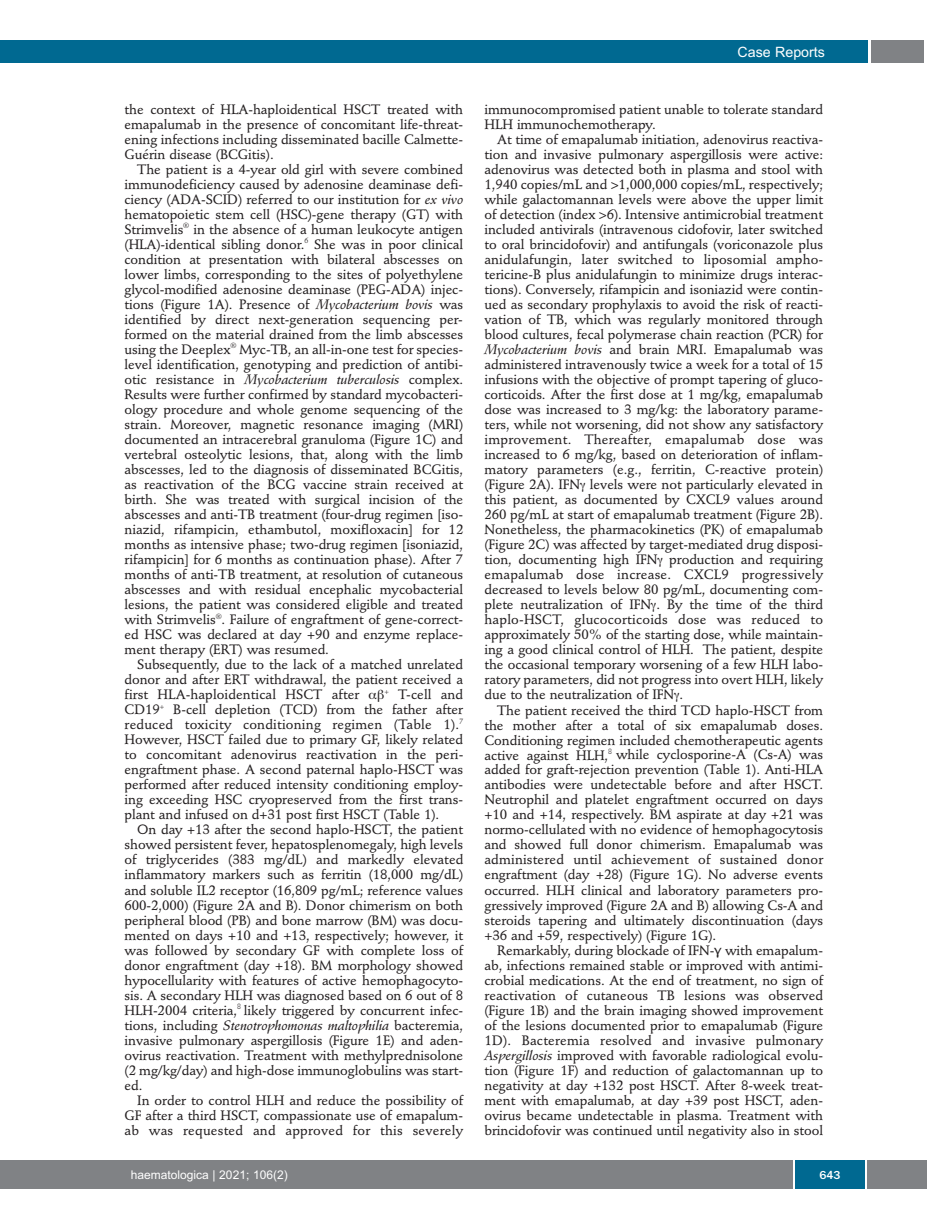
<style>
.page{position:relative;width:927px;height:1225px;background:#fff}
.page>*{position:absolute;margin:0;border:0;box-sizing:border-box;transform-origin:0 0}
.t1{font:14.25px "Arial";color:#fff}
.t2{font:500 13.5px/15px "Stempel Schneidler";letter-spacing:-.005em;color:#231f20;text-align:justify}
.t3{font:italic 13.5px "Stempel Schneidler Med";letter-spacing:-.005em;color:#231f20}
.t4{font:12px "Arial";color:#fff}
.t5{font:500 12px "Franklin Gothic";color:#fff}
.s1{font-family:"Stempel Schneidler Med";font-weight:400;font-style:italic}
.s2{font-family:"Stempel Schneidler";font-weight:500;font-style:normal}
.s3{font-family:"Lucida Grande";font-weight:400}
</style>
<div class="page">
<div style="left:17px;top:1160px;width:910px;height:28px;background:#808285"></div>
<div style="left:795px;top:1160px;width:70px;height:28px;background:#006991"></div>
<hr style="left:793px;top:1160px;width:2px;height:28px;background:#fff">
<hr style="left:865px;top:1160px;width:2px;height:28px;background:#fff">
<div style="left:871px;top:40px;width:52px;height:22px;background:#808285"></div>
<div style="left:18px;top:40px;width:849px;height:22px;background:#006991"></div>
<div style="left:0;top:1160px;width:17px;height:28px;background:#808285"></div>
<div style="left:0;top:40px;width:19px;height:22px;background:#006991"></div>
<p class="t2" style="left:125px;top:103px;width:340px">the context of HLA-haploidentical HSCT treated with emapalumab in the presence of concomitant life-threat&shy;ening infections including disseminated bacille Calmette-Guérin disease (BCGitis).</p>
<p class="t2" style="left:125px;top:163px;width:340px;text-indent:13px">The patient is a 4-year old girl with severe combined immunodeficiency caused by adenosine deaminase defi&shy;ciency (ADA-SCID) referred to our institution for <span class="s1">ex vivo </span>hematopoietic stem cell (HSC)-gene therapy (GT) with Strimvelis<sup>®</sup> in the absence of a human leukocyte antigen (HLA)-identical sibling donor.<sup>6</sup> She was in poor clinical condition at presentation with bilateral abscesses on lower limbs, corresponding to the sites of polyethylene glycol-modified adenosine deaminase (PEG-ADA) injec&shy;tions (Figure 1A). Presence of <span class="s1">Mycobacterium bovis</span> was identified by direct next-generation sequencing per&shy;formed on the material drained from the limb abscesses using the Deeplex<sup>®</sup> Myc-TB, an all-in-one test for species&shy;level identification, genotyping and prediction of antibi-</p>
<p class="t3" style="left:125px;top:374px;width:340px"><span class="s2">otic resistance in</span> Mycobacterium tuberculosis <span class="s2">complex.</span></p>
<p class="t2" style="left:125px;top:388px;width:340px">Results were further confirmed by standard mycobacteri&shy;ology procedure and whole genome sequencing of the strain. Moreover, magnetic resonance imaging (MRI) documented an intracerebral granuloma (Figure 1C) and vertebral osteolytic lesions, that, along with the limb abscesses, led to the diagnosis of disseminated BCGitis, as reactivation of the BCG vaccine strain received at birth. She was treated with surgical incision of the abscesses and anti-TB treatment (four-drug regimen [iso&shy;niazid, rifampicin, ethambutol, moxifloxacin] for 12 months as intensive phase; two-drug regimen [isoniazid, rifampicin] for 6 months as continuation phase). After 7 months of anti-TB treatment, at resolution of cutaneous abscesses and with residual encephalic mycobacterial lesions, the patient was considered eligible and treated with Strimvelis<sup>®</sup>. Failure of engraftment of gene-correct&shy;ed HSC was declared at day +90 and enzyme replace&shy;ment therapy (ERT) was resumed.</p>
<p class="t2" style="left:125px;top:658px;width:340px;text-indent:13px">Subsequently, due to the lack of a matched unrelated donor and after ERT withdrawal, the patient received a first HLA-haploidentical HSCT after</p>
<p class="t2" style="left:125px;top:688px;width:340px;text-indent:260px"><sup>+</sup> T-cell and CD19<sup>+</sup> B-cell depletion (TCD) from the father after reduced toxicity conditioning regimen (Table 1).<sup>7<br></sup>However, HSCT failed due to primary GF, likely related to concomitant adenovirus reactivation in the peri&shy;engraftment phase. A second paternal haplo-HSCT was performed after reduced intensity conditioning employ&shy;ing exceeding HSC cryopreserved from the first trans&shy;plant and infused on d+31 post first HSCT (Table 1).</p>
<p class="t2" style="left:124px;top:823px;width:340px;text-indent:13px">On day +13 after the second haplo-HSCT, the patient showed persistent fever, hepatosplenomegaly, high levels of triglycerides (383 mg/dL) and markedly elevated inflammatory markers such as ferritin (18,000 mg/dL) and soluble IL2 receptor (16,809 pg/mL; reference values 600-2,000) (Figure 2A and B). Donor chimerism on both peripheral blood (PB) and bone marrow (BM) was docu&shy;mented on days +10 and +13, respectively; however, it was followed by secondary GF with complete loss of donor engraftment (day +18). BM morphology showed hypocellularity with features of active hemophagocyto&shy;sis. A secondary HLH was diagnosed based on 6 out of 8<br>HLH-2004 criteria,<sup>8</sup> likely triggered by concurrent infec-</p>
<p class="t3" style="left:125px;top:1019px;width:340px"><span class="s2">tions, including</span> Stenotrophomonas maltophilia <span class="s2">bacteremia,</span></p>
<p class="t2" style="left:125px;top:1033px;width:340px">invasive pulmonary aspergillosis (Figure 1E) and aden&shy;ovirus reactivation. Treatment with methylprednisolone (2 mg/kg/day) and high-dose immunoglobulins was start&shy;ed.</p>
<p class="t2" style="left:125px;top:1093px;width:340px;text-indent:13px">In order to control HLH and reduce the possibility of GF after a third HSCT, compassionate use of emapalum&shy;ab was requested and approved for this severely</p>
<p class="t1" style="left:738px;top:44px;width:89px">Case Reports</p>
<p class="t2" style="left:484px;top:103px;width:340px">immunocompromised patient unable to tolerate standard<br>HLH immunochemotherapy.</p>
<p class="t2" style="left:484px;top:133px;width:340px;text-indent:13px">At time of emapalumab initiation, adenovirus reactiva&shy;tion and invasive pulmonary aspergillosis were active: adenovirus was detected both in plasma and stool with 1,940 copies/mL and &gt;1,000,000 copies/mL, respectively; while galactomannan levels were above the upper limit of detection (index &gt;6). Intensive antimicrobial treatment included antivirals (intravenous cidofovir, later switched to oral brincidofovir) and antifungals (voriconazole plus anidulafungin, later switched to liposomial ampho&shy;tericine-B plus anidulafungin to minimize drugs interac&shy;tions). Conversely, rifampicin and isoniazid were contin&shy;ued as secondary prophylaxis to avoid the risk of reacti&shy;vation of TB, which was regularly monitored through blood cultures, fecal polymerase chain reaction (PCR) for <span class="s1">Mycobacterium bovis</span> and brain MRI. Emapalumab was administered intravenously twice a week for a total of 15 infusions with the objective of prompt tapering of gluco&shy;corticoids. After the first dose at 1 mg/kg, emapalumab dose was increased to 3 mg/kg: the laboratory parame&shy;ters, while not worsening, did not show any satisfactory improvement. Thereafter, emapalumab dose was increased to 6 mg/kg, based on deterioration of inflam&shy;matory parameters (e.g., ferritin, C-reactive protein) (Figure 2A). IFN levels were not particularly elevated in this patient, as documented by CXCL9 values around 260 pg/mL at start of emapalumab treatment (Figure 2B).<br>Nonetheless, the pharmacokinetics (PK) of emapalumab (Figure 2C) was affected by target-mediated drug disposi&shy;tion, documenting high IFN production and requiring emapalumab dose increase. CXCL9 progressively decreased to levels below 80 pg/mL, documenting com&shy;plete neutralization of IFN . By the time of the third haplo-HSCT, glucocorticoids dose was reduced to approximately 50% of the starting dose, while maintain&shy;ing a good clinical control of HLH. The patient, despite the occasional temporary worsening of a few HLH labo&shy;ratory parameters, did not progress into overt HLH, likely due to the neutralization of IFN .</p>
<p class="t2" style="left:484px;top:703px;width:340px;text-indent:13px">The patient received the third TCD haplo-HSCT from the mother after a total of six emapalumab doses.<br>Conditioning regimen included chemotherapeutic agents active against HLH,<sup>8</sup> while cyclosporine-A (Cs-A) was added for graft-rejection prevention (Table 1). Anti-HLA antibodies were undetectable before and after HSCT.<br>Neutrophil and platelet engraftment occurred on days +10 and +14, respectively. BM aspirate at day +21 was normo-cellulated with no evidence of hemophagocytosis and showed full donor chimerism. Emapalumab was administered until achievement of sustained donor engraftment (day +28) (Figure 1G). No adverse events occurred. HLH clinical and laboratory parameters pro&shy;gressively improved (Figure 2A and B) allowing Cs-A and steroids tapering and ultimately discontinuation (days +36 and +59, respectively) (Figure 1G).</p>
<p class="t2" style="left:484px;top:943px;width:340px;text-indent:13px">Remarkably, during blockade of IFN-<span class="s3">γ</span> with emapalum&shy;ab, infections remained stable or improved with antimi&shy;crobial medications. At the end of treatment, no sign of reactivation of cutaneous TB lesions was observed (Figure 1B) and the brain imaging showed improvement of the lesions documented prior to emapalumab (Figure 1D). Bacteremia resolved and invasive pulmonary <span class="s1">Aspergillosis</span> improved with favorable radiological evolu&shy;tion (Figure 1F) and reduction of galactomannan up to negativity at day +132 post HSCT. After 8-week treat&shy;ment with emapalumab, at day +39 post HSCT, aden&shy;ovirus became undetectable in plasma. Treatment with brincidofovir was continued until negativity also in stool</p>
<p class="t4" style="left:131px;top:1167px;width:158px">haematologica | 2021; 106(2)</p>
<p class="t5" style="left:819px;top:1167px;width:23px">643</p>
</div>
